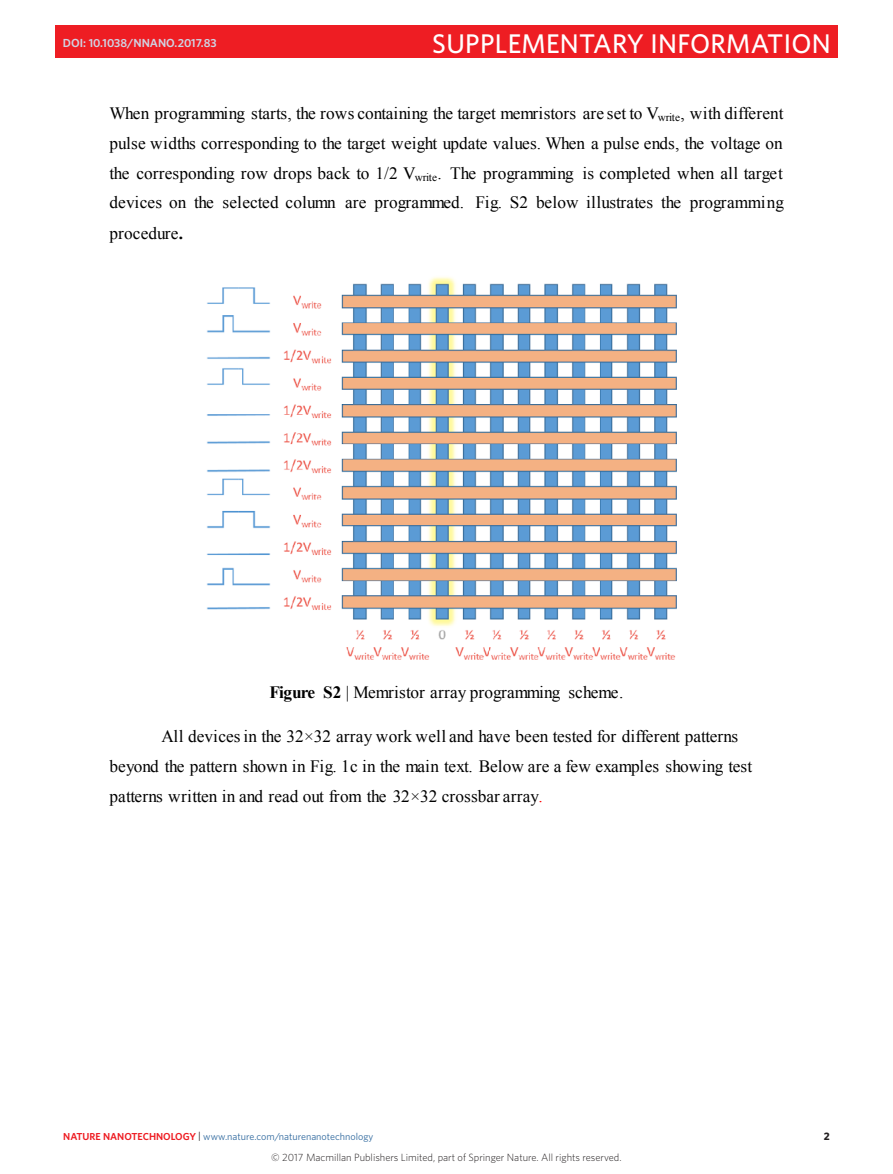
<style>
.page{position:relative;width:893px;height:1174px;background:#fff}
.page>*{position:absolute;margin:0;border:0;box-sizing:border-box;transform-origin:0 0}
.t1{font:500 27px "Whitney";letter-spacing:.01em;color:#fff}
.t2{font:17.25px/29.8px "Times New Roman";letter-spacing:.005em;color:#000;text-align:justify}
.t3{font:600 11.7px "Whitney";color:#cfd4e4}
.t4{font:700 10.8px "Whitney";color:#231f20}
.t5{font:300 10.5px "Whitney";color:#231f20}
.t6{font:10.2px "Whitney";color:#316a9f}
.s1{font-weight:700}
.s2{color:#f00}
.s3{font-weight:600;color:#ee1d23}
.s4{color:#231f20}
</style>
<div class="page">
<img style="left:206px;top:277px;width:471px;height:383px">
<div style="left:56px;top:25px;width:782px;height:33px;background:#ee1d23"></div>
<p class="t3" style="left:63px;top:35px;width:155px">DOI: 10.1038/NNANO.2017.83</p>
<h1 class="t1" style="left:432px;top:25px;width:400px">SUPPLEMENTARY INFORMATION</h1>
<p class="t2" style="left:110px;top:98px;width:676px">When programming starts, the rows containing the target memristors are set to V<sub>write</sub>, with different pulse widths corresponding to the target weight update values. When a pulse ends, the voltage on the corresponding row drops back to 1/2 V<sub>write</sub>. The programming is completed when all target devices on the selected column are programmed. Fig. S2 below illustrates the programming procedure<span class="s1">.</span></p>
<p class="t2" style="left:270px;top:677px;width:355px"><span class="s1">Figure S2</span> | Memristor array programming scheme.</p>
<p class="t2" style="left:110px;top:721px;width:644px;text-align:left;text-indent:52px">All devices in the 32×32 array work well and have been tested for different patterns beyond the pattern shown in Fig. 1c in the main text. Below are a few examples showing test patterns written in and read out from the 32×32 crossbar array<span class="s2">.</span></p>
<p class="t6" style="left:63px;top:1129px;width:312px"><span class="s3">NATURE NANOTECHNOLOGY</span> <span class="s4">|</span> www.nature.com/naturenanotechnology</p>
<p class="t4" style="left:824px;top:1128px;width:8px">2</p>
<p class="t5" style="left:271px;top:1150px;width:352px">© 2017 Macmillan Publishers Limited, part of Springer Nature. All rights reserved.</p>
</div>
